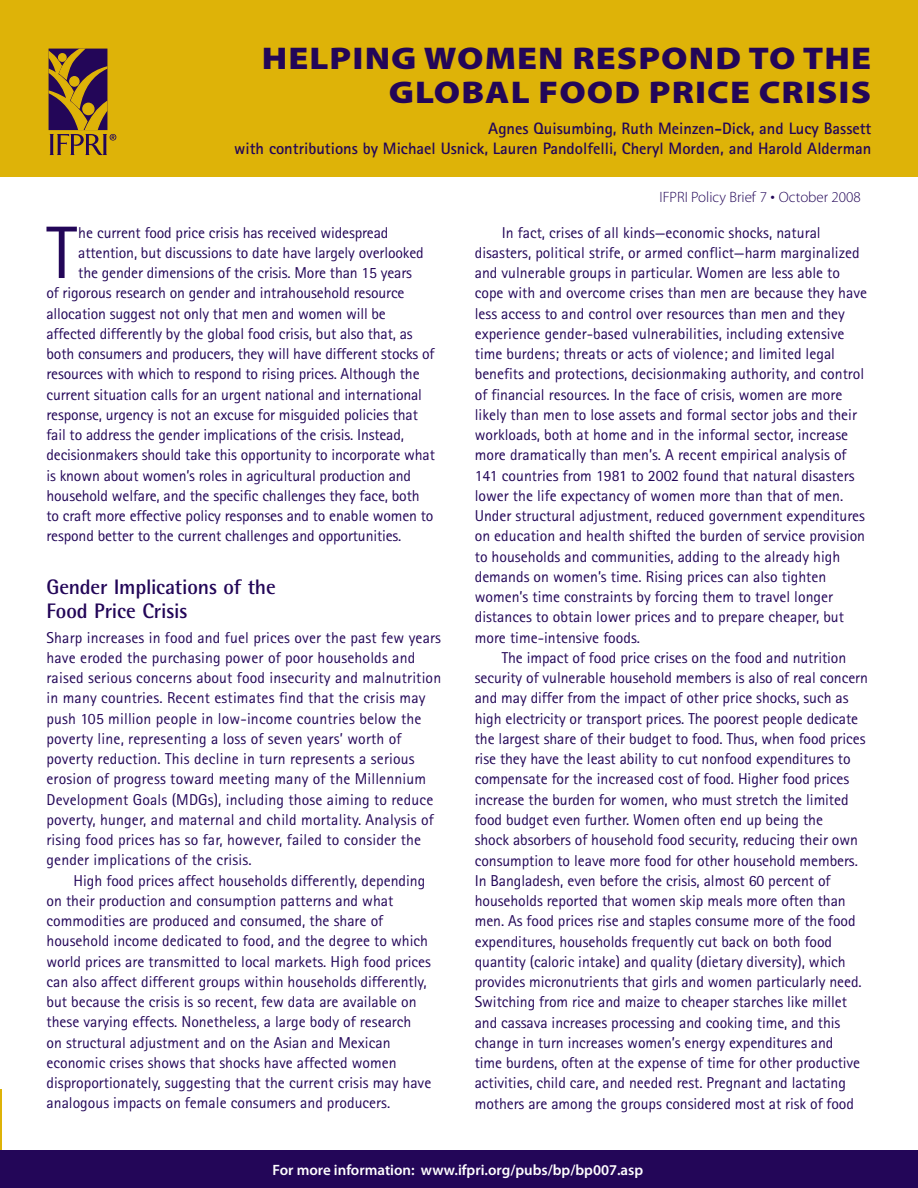
<style>
.page{position:relative;width:918px;height:1188px;background:#fff}
.page>*{position:absolute;margin:0;border:0;box-sizing:border-box;transform-origin:0 0}
.t1{font:74.4px "Rotis Sans Serif";color:#230658}
.t2{font:900 31.5px/34.5px "Myriad Pro";letter-spacing:.03em;color:#230658;text-align:right;scale:1.15 1}
.t3{font:700 21px/24px "Rotis Semi Sans";letter-spacing:-.01em;color:#230658}
.t4{font:700 16.5px/20.2px "Rotis Sans Serif";color:#230658;text-align:right}
.t5{font:15.75px/20.2px "Rotis Sans Serif";color:#230658}
.t6{font:600 15px "Myriad Pro";color:#fff}
.t7{font:300 15px "Myriad Pro";color:#230658}
.s1{font-size:18px}
</style>
<div class="page">
<hr style="left:0;top:1089px;width:1px;height:64px;background:#deb308">
<div style="left:0;top:1151px;width:918px;height:37px;background:#230658"></div>
<div style="left:0;top:0;width:918px;height:177px;background:#deb308"></div>
<svg style="left:48px;top:48px;width:68px;height:107px"></svg>
<h2 class="t2" style="left:262px;top:41px;width:531px">HELPING WOMEN RESPOND TO THE<br>GLOBAL FOOD PRICE CRISIS</h2>
<p class="t4" style="left:234px;top:118px;width:639px">Agnes Quisumbing, Ruth Meinzen-Dick, and Lucy Bassett<br>with contributions by Michael Usnick, Lauren Pandolfelli, Cheryl Morden, and Harold Alderman</p>
<h1 class="t1" style="left:46px;top:209px;width:32px">T</h1>
<p class="t5" style="left:78px;top:222px;width:312px">he current food price crisis has received widespread</p>
<p class="t5" style="left:78px;top:242px;width:347px">attention, but discussions to date have largely overlooked</p>
<p class="t5" style="left:78px;top:262px;width:335px">the gender dimensions of the crisis. More than 15 years</p>
<p class="t5" style="left:46px;top:283px;width:360px">of rigorous research on gender and intrahousehold resource</p>
<p class="t5" style="left:46px;top:303px;width:341px">allocation suggest not only that men and women will be</p>
<p class="t5" style="left:46px;top:323px;width:368px">affected differently by the global food crisis, but also that, as</p>
<p class="t5" style="left:46px;top:343px;width:390px">both consumers and producers, they will have different stocks of</p>
<p class="t5" style="left:46px;top:364px;width:375px">resources with which to respond to rising prices. Although the</p>
<p class="t5" style="left:46px;top:384px;width:377px">current situation calls for an urgent national and international</p>
<p class="t5" style="left:46px;top:404px;width:373px">response, urgency is not an excuse for misguided policies that</p>
<p class="t5" style="left:46px;top:425px;width:359px">fail to address the gender implications of the crisis. Instead,</p>
<p class="t5" style="left:46px;top:445px;width:390px">decisionmakers should take this opportunity to incorporate what</p>
<p class="t5" style="left:46px;top:465px;width:366px">is known about women’s roles in agricultural production and</p>
<p class="t5" style="left:46px;top:485px;width:375px">household welfare, and the specific challenges they face, both</p>
<p class="t5" style="left:46px;top:506px;width:389px">to craft more effective policy responses and to enable women to</p>
<p class="t5" style="left:46px;top:526px;width:356px">respond better to the current challenges and opportunities.</p>
<h3 class="t3" style="left:46px;top:574px;width:231px">Gender Implications of the<br>Food Price Crisis</h3>
<p class="t5" style="left:46px;top:627px;width:396px">Sharp increases in food and fuel prices over the past few years have eroded the purchasing power of poor households and raised serious concerns about food insecurity and malnutrition in many countries. Recent estimates find that the crisis may push 105 million people in low-income countries below the poverty line, representing a loss of seven years’ worth of poverty reduction. This decline in turn represents a serious erosion of progress toward meeting many of the Millennium Development Goals (MDGs), including those aiming to reduce poverty, hunger, and maternal and child mortality. Analysis of rising food prices has so far, however, failed to consider the gender implications of the crisis.</p>
<p class="t5" style="left:46px;top:870px;width:386px;text-indent:27px">High food prices affect households differently, depending on their production and consumption patterns and what commodities are produced and consumed, the share of household income dedicated to food, and the degree to which world prices are transmitted to local markets. High food prices can also affect different groups within households differently, but because the crisis is so recent, few data are available on these varying effects. Nonetheless, a large body of research<br>on structural adjustment and on the Asian and Mexican economic crises shows that shocks have affected women disproportionately, suggesting that the current crisis may have analogous impacts on female consumers and producers.</p>
<p class="t7" style="left:660px;top:189px;width:203px">IFPRI Policy Brief 7 <span class="s1">•</span> October 2008</p>
<p class="t5" style="left:475px;top:222px;width:394px;text-indent:27px">In fact, crises of all kinds—economic shocks, natural disasters, political strife, or armed conflict—harm marginalized and vulnerable groups in particular. Women are less able to cope with and overcome crises than men are because they have less access to and control over resources than men and they experience gender-based vulnerabilities, including extensive time burdens; threats or acts of violence; and limited legal benefits and protections, decisionmaking authority, and control of financial resources. In the face of crisis, women are more likely than men to lose assets and formal sector jobs and their workloads, both at home and in the informal sector, increase more dramatically than men’s. A recent empirical analysis of 141 countries from 1981 to 2002 found that natural disasters lower the life expectancy of women more than that of men.<br>Under structural adjustment, reduced government expenditures on education and health shifted the burden of service provision to households and communities, adding to the already high demands on women’s time. Rising prices can also tighten women’s time constraints by forcing them to travel longer distances to obtain lower prices and to prepare cheaper, but more time-intensive foods.</p>
<p class="t5" style="left:475px;top:647px;width:395px;text-indent:27px">The impact of food price crises on the food and nutrition security of vulnerable household members is also of real concern and may differ from the impact of other price shocks, such as high electricity or transport prices. The poorest people dedicate the largest share of their budget to food. Thus, when food prices rise they have the least ability to cut nonfood expenditures to compensate for the increased cost of food. Higher food prices increase the burden for women, who must stretch the limited food budget even further. Women often end up being the<br>shock absorbers of household food security, reducing their own consumption to leave more food for other household members.<br>In Bangladesh, even before the crisis, almost 60 percent of households reported that women skip meals more often than men. As food prices rise and staples consume more of the food expenditures, households frequently cut back on both food quantity (caloric intake) and quality (dietary diversity), which provides micronutrients that girls and women particularly need.<br>Switching from rice and maize to cheaper starches like millet and cassava increases processing and cooking time, and this change in turn increases women’s energy expenditures and<br>time burdens, often at the expense of time for other productive activities, child care, and needed rest. Pregnant and lactating mothers are among the groups considered most at risk of food</p>
<p class="t6" style="left:273px;top:1160px;width:372px">For more information: www.ifpri.org/pubs/bp/bp007.asp</p>
</div>
